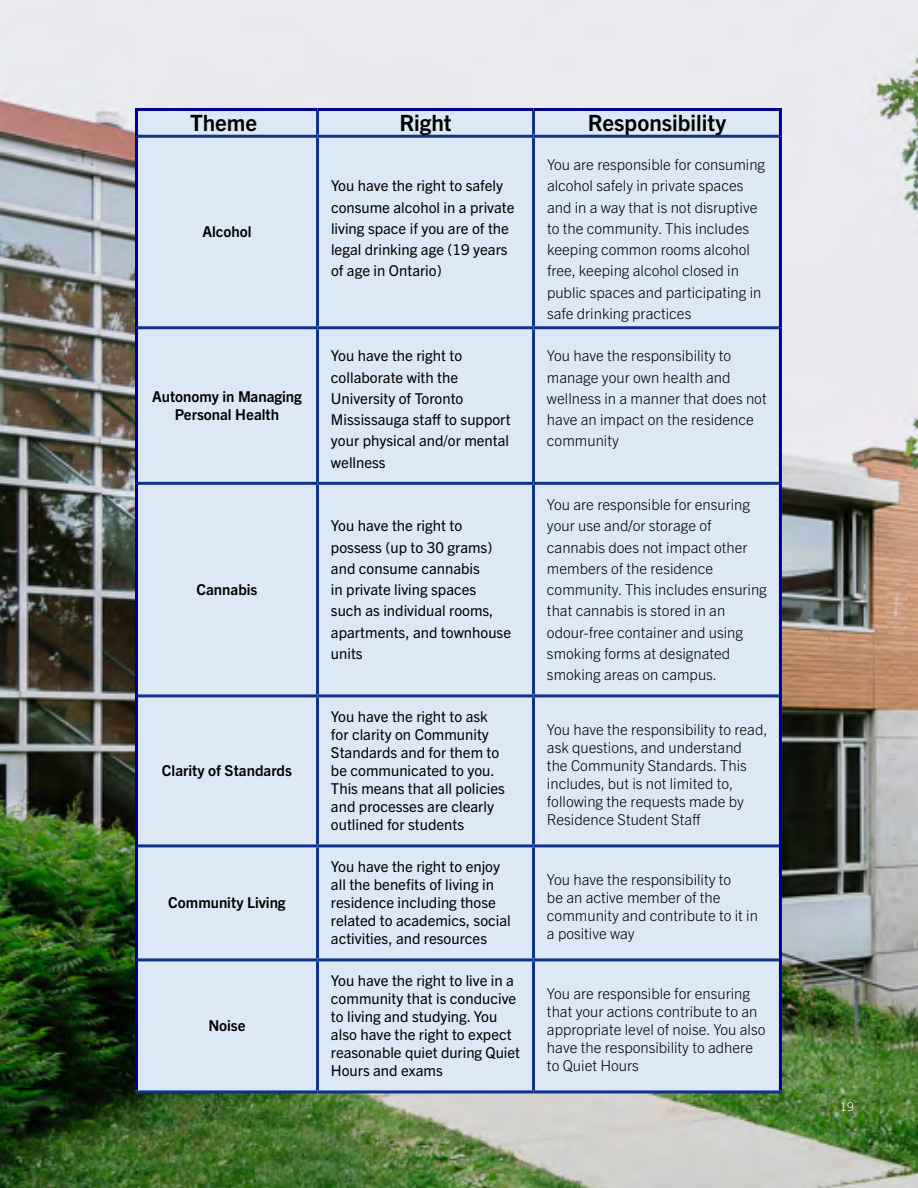
<style>
.page{position:relative;width:918px;height:1188px;background:#fff}
.page>*{position:absolute;margin:0;border:0;box-sizing:border-box;transform-origin:0 0}
.t1{font:700 22.5px "Trade Gothic Next LT Pro";color:#000}
.t2{font:300 15px/21.3px "Trade Gothic Next LT Pro";color:#000}
.t3{font:15px/21.3px "Trade Gothic Next LT Pro";color:#000}
.t4{font:700 15px/18px "Trade Gothic Next LT Pro";color:#000;text-align:center}
.t5{font:300 12px "Trade Gothic Next LT Pro";color:#fff}
</style>
<div class="page">
<img style="left:0;top:0;width:918px;height:1188px">
<div style="left:138px;top:111px;width:641px;height:979px;background:#dde8f6"></div>
<hr style="left:135px;top:108px;width:183px;height:3px;background:#000090">
<hr style="left:135px;top:111px;width:3px;height:25px;background:#000090">
<hr style="left:318px;top:108px;width:216px;height:3px;background:#000090">
<hr style="left:534px;top:108px;width:248px;height:3px;background:#000090">
<hr style="left:779px;top:111px;width:3px;height:25px;background:#000090">
<hr style="left:135px;top:136px;width:3px;height:192px;background:#000090">
<hr style="left:779px;top:136px;width:3px;height:192px;background:#000090">
<hr style="left:135px;top:328px;width:3px;height:155px;background:#000090">
<hr style="left:779px;top:328px;width:3px;height:155px;background:#000090">
<hr style="left:135px;top:483px;width:3px;height:213px;background:#000090">
<hr style="left:779px;top:483px;width:3px;height:213px;background:#000090">
<hr style="left:135px;top:696px;width:3px;height:150px;background:#000090">
<hr style="left:779px;top:696px;width:3px;height:150px;background:#000090">
<hr style="left:135px;top:846px;width:3px;height:114px;background:#000090">
<hr style="left:779px;top:846px;width:3px;height:114px;background:#000090">
<hr style="left:135px;top:960px;width:3px;height:130px;background:#000090">
<hr style="left:779px;top:960px;width:3px;height:130px;background:#000090">
<hr style="left:316px;top:111px;width:3px;height:24px;background:#0d3488">
<hr style="left:532px;top:111px;width:3px;height:24px;background:#0d3488">
<hr style="left:138px;top:135px;width:180px;height:3px;background:#0d3488">
<hr style="left:318px;top:135px;width:216px;height:3px;background:#0d3488">
<hr style="left:316px;top:138px;width:3px;height:188px;background:#0d3488">
<hr style="left:534px;top:135px;width:245px;height:3px;background:#0d3488">
<hr style="left:532px;top:138px;width:3px;height:188px;background:#0d3488">
<hr style="left:138px;top:326px;width:180px;height:3px;background:#0d3488">
<hr style="left:318px;top:326px;width:216px;height:3px;background:#0d3488">
<hr style="left:316px;top:329px;width:3px;height:153px;background:#0d3488">
<hr style="left:534px;top:326px;width:245px;height:3px;background:#0d3488">
<hr style="left:532px;top:329px;width:3px;height:153px;background:#0d3488">
<hr style="left:138px;top:482px;width:180px;height:3px;background:#0d3488">
<hr style="left:318px;top:482px;width:216px;height:3px;background:#0d3488">
<hr style="left:316px;top:485px;width:3px;height:209px;background:#0d3488">
<hr style="left:534px;top:482px;width:245px;height:3px;background:#0d3488">
<hr style="left:532px;top:485px;width:3px;height:209px;background:#0d3488">
<hr style="left:138px;top:694px;width:180px;height:3px;background:#0d3488">
<hr style="left:318px;top:694px;width:216px;height:3px;background:#0d3488">
<hr style="left:316px;top:697px;width:3px;height:147px;background:#0d3488">
<hr style="left:534px;top:694px;width:245px;height:3px;background:#0d3488">
<hr style="left:532px;top:697px;width:3px;height:147px;background:#0d3488">
<hr style="left:138px;top:844px;width:180px;height:3px;background:#0d3488">
<hr style="left:318px;top:844px;width:216px;height:3px;background:#0d3488">
<hr style="left:316px;top:847px;width:3px;height:111px;background:#0d3488">
<hr style="left:534px;top:844px;width:245px;height:3px;background:#0d3488">
<hr style="left:532px;top:847px;width:3px;height:111px;background:#0d3488">
<hr style="left:138px;top:958px;width:180px;height:3px;background:#0d3488">
<hr style="left:318px;top:958px;width:216px;height:3px;background:#0d3488">
<hr style="left:316px;top:961px;width:3px;height:129px;background:#0d3488">
<hr style="left:534px;top:958px;width:245px;height:3px;background:#0d3488">
<hr style="left:532px;top:961px;width:3px;height:129px;background:#0d3488">
<hr style="left:135px;top:1090px;width:183px;height:3px;background:#0d3488">
<hr style="left:318px;top:1090px;width:216px;height:3px;background:#0d3488">
<hr style="left:534px;top:1090px;width:248px;height:3px;background:#0d3488">
<h1 class="t1" style="left:190px;top:107px;width:69px">Theme</h1>
<h1 class="t1" style="left:399px;top:107px;width:54px">Right</h1>
<h1 class="t1" style="left:588px;top:107px;width:140px">Responsibility</h1>
<p class="t4" style="left:202px;top:222px;width:51px">Alcohol</p>
<p class="t4" style="left:152px;top:386px;width:151px">Autonomy in Managing<br>Personal Health</p>
<p class="t4" style="left:197px;top:579px;width:62px">Cannabis</p>
<p class="t4" style="left:162px;top:761px;width:132px">Clarity of Standards</p>
<p class="t4" style="left:168px;top:893px;width:119px">Community Living</p>
<p class="t4" style="left:208px;top:1016px;width:39px">Noise</p>
<p class="t3" style="left:331px;top:174px;width:185px">You have the right to safely consume alcohol in a private living space if you are of the legal drinking age (19 years of age in Ontario)</p>
<p class="t2" style="left:547px;top:153px;width:220px">You are responsible for consuming alcohol safely in private spaces and in a way that is not disruptive to the community. This includes keeping common rooms alcohol free, keeping alcohol closed in public spaces and participating in safe drinking practices</p>
<p class="t3" style="left:331px;top:344px;width:181px">You have the right to collaborate with the<br>University of Toronto<br>Mississauga staff to support your physical and/or mental wellness</p>
<p class="t2" style="left:547px;top:344px;width:221px">You have the responsibility to manage your own health and wellness in a manner that does not have an impact on the residence community</p>
<p class="t3" style="left:331px;top:514px;width:182px">You have the right to possess (up to 30 grams) and consume cannabis<br>in private living spaces<br>such as individual rooms, apartments, and townhouse units</p>
<p class="t3" style="left:331px;top:707px;width:175px;line-height:18px">You have the right to ask for clarity on Community<br>Standards and for them to be communicated to you.<br>This means that all policies and processes are clearly outlined for students</p>
<p class="t3" style="left:331px;top:857px;width:181px;line-height:18px">You have the right to enjoy all the benefits of living in residence including those related to academics, social activities, and resources</p>
<p class="t3" style="left:331px;top:971px;width:191px;line-height:18px">You have the right to live in a community that is conducive to living and studying. You also have the right to expect reasonable quiet during Quiet<br>Hours and exams</p>
<p class="t2" style="left:547px;top:493px;width:221px">You are responsible for ensuring your use and/or storage of cannabis does not impact other members of the residence community. This includes ensuring that cannabis is stored in an odour-free container and using smoking forms at designated smoking areas on campus.</p>
<p class="t2" style="left:547px;top:719px;width:222px;line-height:18px">You have the responsibility to read, ask questions, and understand<br>the Community Standards. This includes, but is not limited to, following the requests made by<br>Residence Student Staff</p>
<p class="t2" style="left:547px;top:869px;width:213px;line-height:18px">You have the responsibility to<br>be an active member of the community and contribute to it in a positive way</p>
<p class="t2" style="left:547px;top:983px;width:220px;line-height:18px">You are responsible for ensuring that your actions contribute to an appropriate level of noise. You also have the responsibility to adhere to Quiet Hours</p>
<p class="t5" style="left:840px;top:1098px;width:15px">19</p>
</div>
